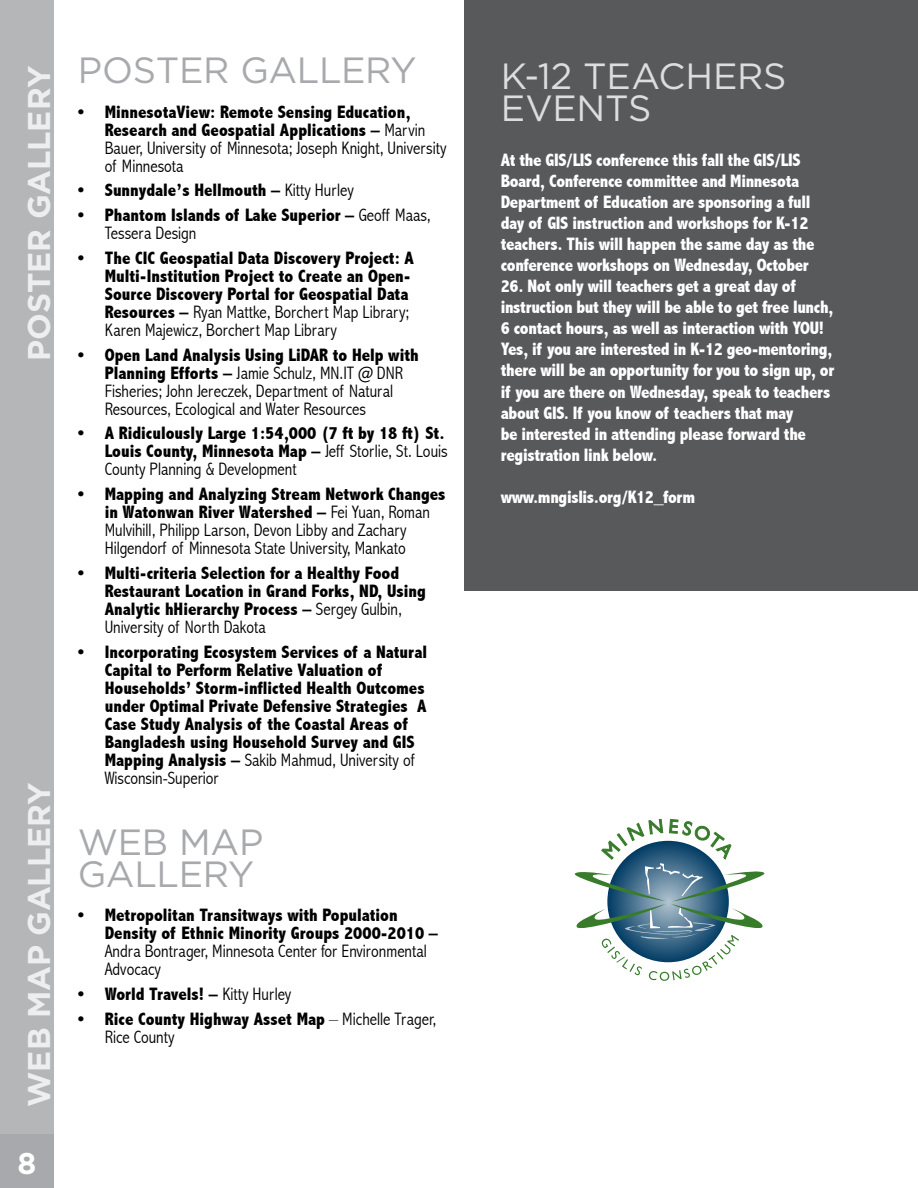
<style>
.page{position:relative;width:918px;height:1188px;background:#fff}
.page>*{position:absolute;margin:0;border:0;box-sizing:border-box;transform-origin:0 0}
.t1{font:36.45px/32.1px "Gotham";letter-spacing:-.01em;color:#a7a9ac}
.t2{font:36.45px/32.1px "Gotham";letter-spacing:-.01em;color:#dcddde}
.t3{font:700 31.5px "Gotham";letter-spacing:-.005em;color:#edeeee}
.t4{font:700 30px "Gotham";color:#fff}
.t5{font:800 condensed 18px/18px "Abadi";color:#000}
.t6{font:800 condensed 18px/21px "Abadi";letter-spacing:-.02em;color:#fff}
.t7{font:300 condensed 18px/18px "Abadi";color:#000}
.s1{font-weight:300}
.s2{font-weight:800}
</style>
<div class="page">
<div style="left:0;top:1134px;width:54px;height:54px;background:#a7a9ac"></div>
<div style="left:0;top:0;width:54px;height:1134px;background:#b4b6b8"></div>
<div style="left:465px;top:0;width:453px;height:591px;background:#58595b"></div>
<svg style="left:575px;top:819px;width:189px;height:162px"></svg>
<h2 class="t3" style="left:18px;top:361px;width:296px;rotate:-90deg">POSTER GALLERY</h2>
<h1 class="t1" style="left:78px;top:53px;width:340px">POSTER GALLERY</h1>
<p class="t5" style="left:105px;top:103px;width:343px;text-indent:-27px">• MinnesotaView: Remote Sensing Education, Research and Geospatial Applications – <span class="s1">Marvin Bauer, University of Minnesota; Joseph Knight, University of Minnesota</span></p>
<p class="t5" style="left:78px;top:181px;width:277px">• Sunnydale’s Hellmouth – <span class="s1">Kitty Hurley</span></p>
<p class="t5" style="left:105px;top:206px;width:327px;text-indent:-27px">• Phantom Islands of Lake Superior – <span class="s1">Geoff Maas,<br>Tessera Design</span></p>
<p class="t5" style="left:105px;top:249px;width:311px;text-indent:-27px">• The CIC Geospatial Data Discovery Project: A Multi-Institution Project to Create an Open-Source Discovery Portal for Geospatial Data Resources – <span class="s1">Ryan Mattke, Borchert Map Library; Karen Majewicz, Borchert Map Library</span></p>
<p class="t7" style="left:105px;top:346px;width:316px;text-indent:-27px"><span class="s2">• Open Land Analysis Using LiDAR to Help with Planning Efforts –</span> Jamie Schulz, MN.IT @ DNR Fisheries; John Jereczek, Department of Natural Resources, Ecological and Water Resources</p>
<p class="t5" style="left:105px;top:424px;width:345px;text-indent:-27px">• A Ridiculously Large 1:54,000 (7 ft by 18 ft) St.<br>Louis County, Minnesota Map – <span class="s1">Jeff Storlie, St. Louis<br>County Planning &amp; Development</span></p>
<p class="t7" style="left:105px;top:485px;width:342px;text-indent:-27px"><span class="s2">• Mapping and Analyzing Stream Network Changes in Watonwan River Watershed –</span> Fei Yuan, Roman Mulvihill, Philipp Larson, Devon Libby and Zachary Hilgendorf of Minnesota State University, Mankato</p>
<p class="t5" style="left:105px;top:564px;width:323px;text-indent:-27px">• Multi-criteria Selection for a Healthy Food Restaurant Location in Grand Forks, ND, Using Analytic hHierarchy Process – <span class="s1">Sergey Gulbin, University of North Dakota</span></p>
<p class="t5" style="left:105px;top:643px;width:324px;text-indent:-27px">• Incorporating Ecosystem Services of a Natural Capital to Perform Relative Valuation of Households’ Storm-inflicted Health Outcomes under Optimal Private Defensive Strategies A Case Study Analysis of the Coastal Areas of Bangladesh using Household Survey and GIS Mapping Analysis – <span class="s1">Sakib Mahmud, University of Wisconsin-Superior</span></p>
<h2 class="t3" style="left:18px;top:1107px;width:326px;rotate:-90deg">WEB MAP GALLERY</h2>
<h1 class="t1" style="left:78px;top:825px;width:187px">WEB MAP<br>GALLERY</h1>
<p class="t5" style="left:105px;top:906px;width:335px;text-indent:-27px">• Metropolitan Transitways with Population<br>Density of Ethnic Minority Groups 2000-2010 –</p>
<p class="t7" style="left:105px;top:942px;width:324px">Andra Bontrager, Minnesota Center for Environmental<br>Advocacy</p>
<p class="t5" style="left:78px;top:985px;width:215px">• World Travels! – <span class="s1">Kitty Hurley</span></p>
<p class="t5" style="left:105px;top:1010px;width:333px;text-indent:-27px">• Rice County Highway Asset Map <span class="s1">– Michelle Trager,<br>Rice County</span></p>
<h3 class="t4" style="left:18px;top:1144px;width:20px">8</h3>
<h1 class="t2" style="left:501px;top:59px;width:287px">K-12 TEACHERS<br>EVENTS</h1>
<p class="t6" style="left:501px;top:150px;width:315px">At the GIS/LIS conference this fall the GIS/LIS Board, Conference committee and Minnesota Department of Education are sponsoring a full day of GIS instruction and workshops for K-12 teachers. This will happen the same day as the conference workshops on Wednesday, October</p>
<p class="t6" style="left:501px;top:276px;width:335px">26. Not only will teachers get a great day of instruction but they will be able to get free lunch, 6 contact hours, as well as interaction with YOU!<br>Yes, if you are interested in K-12 geo-mentoring, there will be an opportunity for you to sign up, or if you are there on Wednesday, speak to teachers about GIS. If you know of teachers that may<br>be interested in attending please forward the registration link below.</p>
<p class="t6" style="left:501px;top:486px;width:196px">www.mngislis.org/K12_form</p>
</div>
